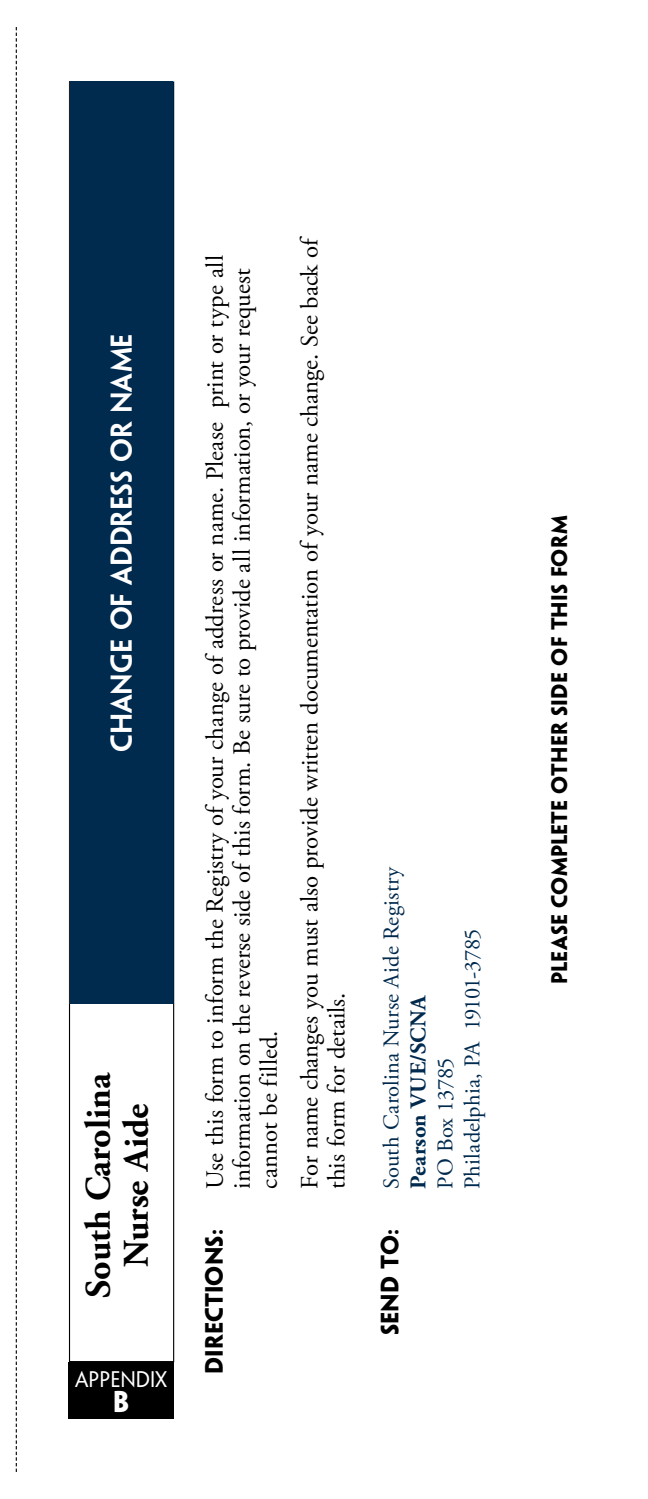
<style>
.page{position:relative;width:648px;height:1499px;background:#fff}
.page>*{position:absolute;margin:0;border:0;box-sizing:border-box;transform-origin:0 0}
.t1{font:700 36px/38.2px "Adobe Garamond Pro";letter-spacing:-.005em;color:#000;text-align:center}
.t2{font:600 27px "Penumbra Sans Std";color:#fff}
.t3{font:700 27px "Penumbra Sans Std";color:#fff}
.t4{font:24.75px/27px "Adobe Garamond Pro";color:#000}
.t5{font:22.5px/27px "Adobe Garamond Pro";color:#002a4e}
.t6{font:700 22.5px "Penumbra Sans Std";letter-spacing:.005em;color:#000}
.t7{font:700 22.5px "Adobe Garamond Pro";letter-spacing:.01em;color:#002a4e}
.t8{font:700 20.25px "Penumbra Sans Std";letter-spacing:.005em;color:#000}
.t9{font:20.25px "Penumbra Sans Std";color:#fff}
</style>
<div class="page">
<svg style="left:16px;top:27px;width:1px;height:1445px"></svg>
<div style="left:69px;top:81px;width:105px;height:1281px;border:1px solid #000"></div>
<div style="left:70px;top:81px;width:103px;height:923px;background:#002a4e"></div>
<div style="left:69px;top:1362px;width:105px;height:56px;background:#000"></div>
<p class="t2" style="left:105px;top:752px;width:420px;rotate:-90deg">Change of Address or Name</p>
<h1 class="t1" style="left:80px;top:1298px;width:228px;rotate:-90deg">South Carolina<br>Nurse Aide</h1>
<p class="t9" style="left:75px;top:1367px;width:94px">APPENDIX</p>
<p class="t3" style="left:113px;top:1384px;width:18px">B</p>
<p class="t4" style="left:202px;top:1188px;width:935px;rotate:-90deg">Use this form to inform the Registry of your change of address or name. Please print or type all information on the reverse side of this form. Be sure to provide all information, or your request cannot be filled.</p>
<p class="t6" style="left:200px;top:1373px;width:146px;rotate:-90deg">DIRECTIONS:</p>
<p class="t4" style="left:297px;top:1189px;width:954px;rotate:-90deg">For name changes you must also provide written documentation of your name change. See back of this form for details.</p>
<p class="t5" style="left:379px;top:1188px;width:324px;rotate:-90deg">South Carolina Nurse Aide Registry</p>
<p class="t7" style="left:405px;top:1188px;width:196px;rotate:-90deg">Pearson VUE/SCNA</p>
<p class="t5" style="left:433px;top:1188px;width:262px;rotate:-90deg">PO Box 13785<br>Philadelphia, PA 19101-3785</p>
<p class="t6" style="left:375px;top:1335px;width:108px;rotate:-90deg">SEND TO:</p>
<p class="t8" style="left:547px;top:984px;width:470px;rotate:-90deg">PLEASE COMPLETE OTHER SIDE OF THIS FORM</p>
</div>
